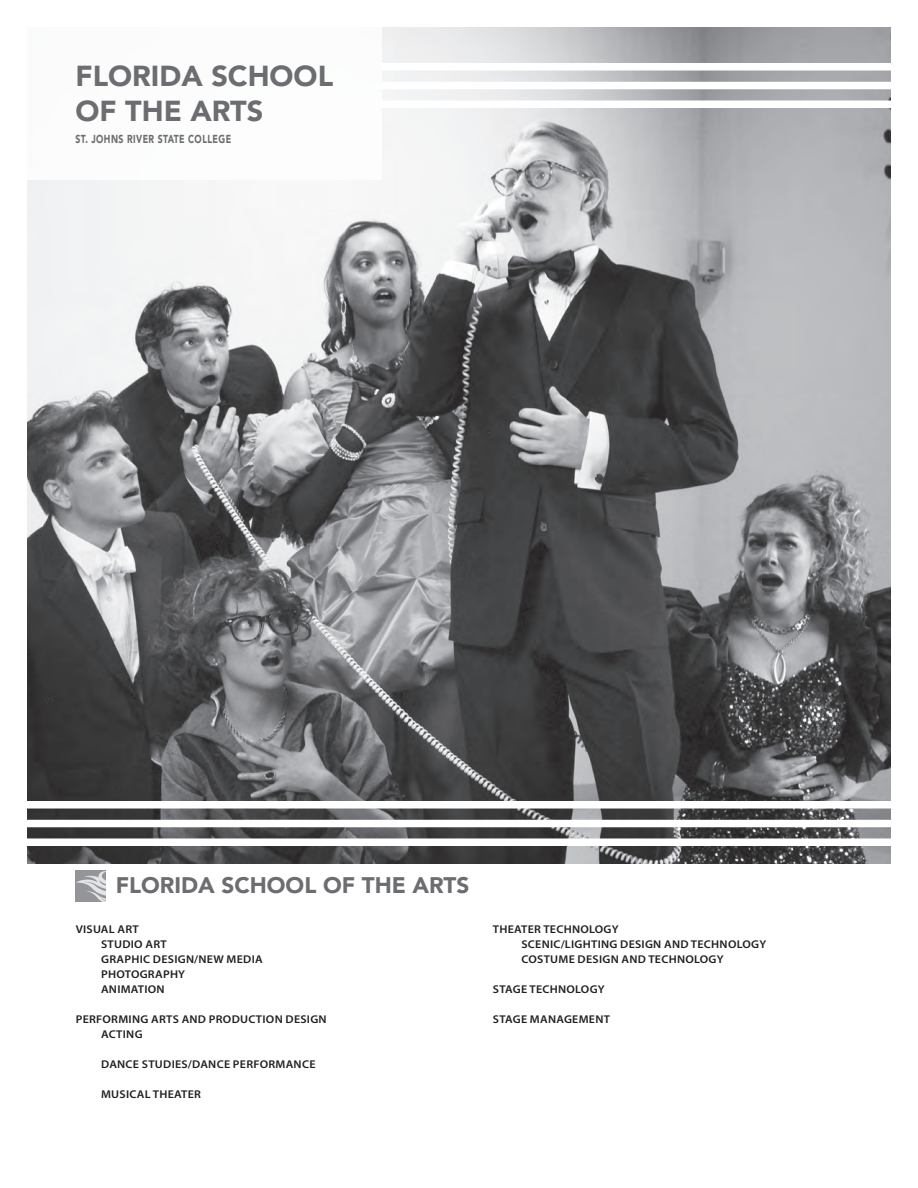
<style>
.page{position:relative;width:918px;height:1188px;background:#fff}
.page>*{position:absolute;margin:0;border:0;box-sizing:border-box;transform-origin:0 0}
.Divider_Header_Dark{font:900 28.8px "Avenir";color:#6c6d70}
.Divider_Header_Dark-2{font:900 22.5px "Avenir";color:#6c6d70}
.SubHeader_Title_Left{font:900 11.55px "Avenir";letter-spacing:.05em;color:#6c6d70;scale:.75 1}
.DEGREE_LIST{font:600 11.25px/15px "Myriad Pro";letter-spacing:.02em;color:#231f20;scale:1.06 1}
</style>
<div class="page">
<img style="left:27px;top:27px;width:864px;height:837px">
<div style="left:76px;top:870px;width:30px;height:32px;background:#939598"></div>
<svg style="left:76px;top:871px;width:30px;height:31px"></svg>
<div style="left:27px;top:27px;width:354px;height:152px;background:#fff"></div>
<div style="left:381px;top:63px;width:510px;height:8px;background:#fff"></div>
<div style="left:381px;top:82px;width:510px;height:7px;background:#fff"></div>
<div style="left:381px;top:100px;width:510px;height:8px;background:#fff"></div>
<div style="left:23px;top:801px;width:868px;height:8px;background:#fff"></div>
<div style="left:23px;top:820px;width:868px;height:7px;background:#fff"></div>
<div style="left:23px;top:838px;width:868px;height:8px;background:#fff"></div>
<p class="Divider_Header_Dark" style="left:76px;top:51px;width:259px">FLORIDA SCHOOL</p>
<p class="Divider_Header_Dark" style="left:76px;top:86px;width:189px">OF THE ARTS</p>
<p class="SubHeader_Title_Left" style="left:76px;top:129px;width:209px">ST. JOHNS RIVER STATE COLLEGE</p>
<p class="Divider_Header_Dark-2" style="left:116px;top:866px;width:355px">FLORIDA SCHOOL OF THE ARTS</p>
<p class="DEGREE_LIST" style="left:76px;top:921px;width:61px">VISUAL ART</p>
<p class="DEGREE_LIST" style="left:101px;top:936px;width:64px">STUDIO ART</p>
<p class="DEGREE_LIST" style="left:101px;top:951px;width:154px">GRAPHIC DESIGN/NEW MEDIA<br>PHOTOGRAPHY<br>ANIMATION</p>
<p class="DEGREE_LIST" style="left:76px;top:1011px;width:238px">PERFORMING ARTS AND PRODUCTION DESIGN</p>
<p class="DEGREE_LIST" style="left:101px;top:1026px;width:41px">ACTING</p>
<p class="DEGREE_LIST" style="left:101px;top:1056px;width:204px">DANCE STUDIES/DANCE PERFORMANCE</p>
<p class="DEGREE_LIST" style="left:101px;top:1086px;width:96px">MUSICAL THEATER</p>
<p class="DEGREE_LIST" style="left:521px;top:921px;width:232px;text-indent:-28px">THEATER TECHNOLOGY<br>SCENIC/LIGHTING DESIGN AND TECHNOLOGY<br>COSTUME DESIGN AND TECHNOLOGY</p>
<p class="DEGREE_LIST" style="left:493px;top:981px;width:107px">STAGE TECHNOLOGY</p>
<p class="DEGREE_LIST" style="left:493px;top:1011px;width:112px">STAGE MANAGEMENT</p>
</div>
